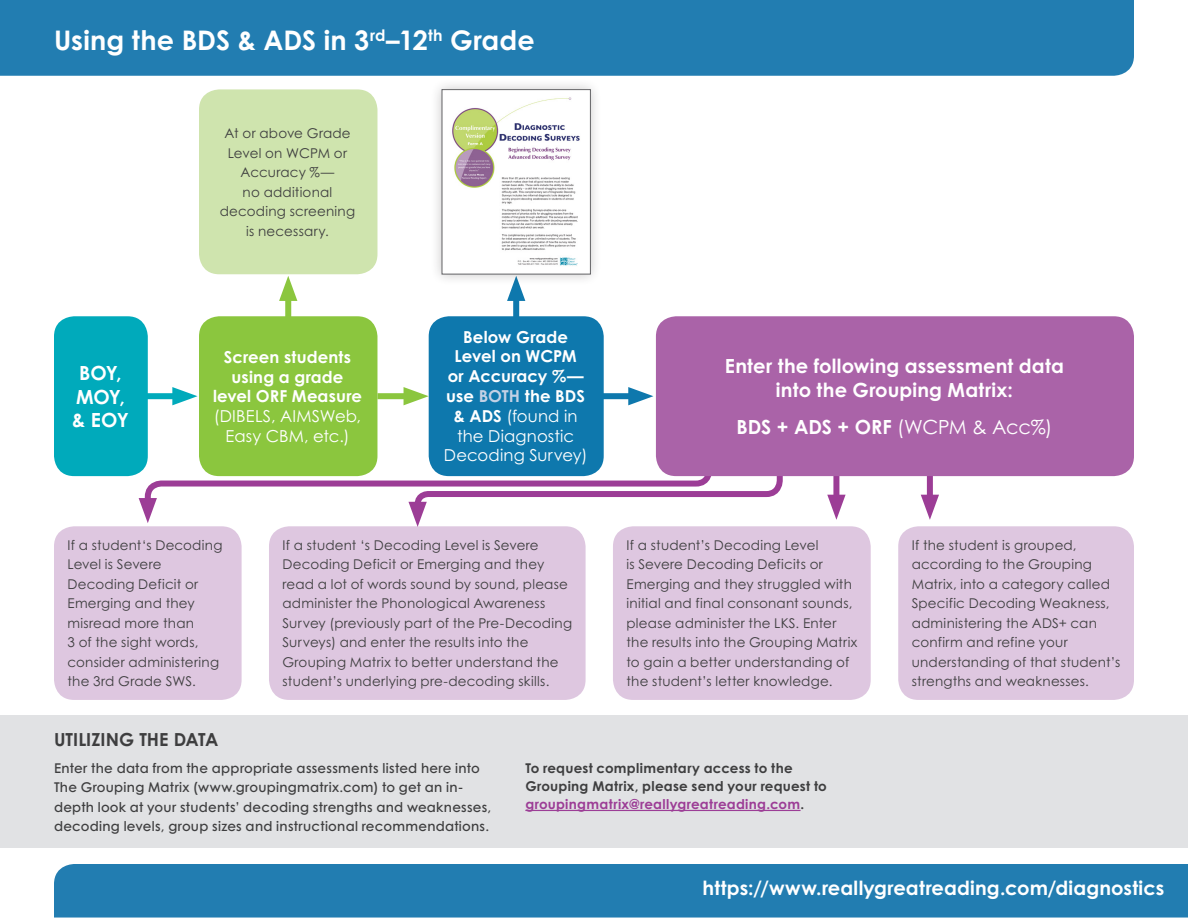
<style>
.page{position:relative;width:1188px;height:918px;background:#fff}
.page>*{position:absolute;margin:0;border:0;box-sizing:border-box;transform-origin:0 0}
.t1{font:700 27px "RGR Century Gothic";letter-spacing:.005em;color:#fff}
.t2{font:700 19.5px/23.4px "RGR Century Gothic";letter-spacing:.005em;color:#fff;text-align:center}
.t3{font:700 19.5px/23.4px "RGR Century Gothic";letter-spacing:-.03em;color:#fff;text-align:center}
.t4{font:700 18px "RGR Century Gothic";letter-spacing:.005em;color:#3e3e3f}
.t5{font:700 16.5px/19.8px "RGR Century Gothic";letter-spacing:.005em;color:#fff;text-align:center}
.t6{font:13.5px/19.5px "RGR Century Gothic";letter-spacing:.015em;color:#3e3e3f}
.t7{font:600 13.5px/19.5px "RGR Century Gothic";letter-spacing:.02em;color:#3e3e3f}
.t8{font:700 13.5px/18px "RGR Century Gothic";letter-spacing:.02em;color:#3e3e3f}
.s1{font-weight:400}
.s2{color:#c3d1e5}
.s3{color:#9c3d96}
</style>
<div class="page">
<div style="left:0;top:0;width:1134px;height:76px;background:#227db1"></div>
<div style="left:54px;top:864px;width:1134px;height:54px;background:#227db1"></div>
<div style="left:613px;top:526px;width:258px;height:174px;background:#dec7e0;border-radius:20px"></div>
<div style="left:269px;top:526px;width:317px;height:174px;background:#dec7e0;border-radius:20px"></div>
<div style="left:54px;top:526px;width:188px;height:174px;background:#dec7e0;border-radius:20px"></div>
<div style="left:898px;top:526px;width:236px;height:174px;background:#dec7e0;border-radius:20px"></div>
<div style="left:927px;top:445px;width:6px;height:60px;background:#9c3d96"></div>
<svg style="left:921px;top:495px;width:18px;height:25px"></svg>
<div style="left:833px;top:445px;width:6px;height:60px;background:#9c3d96"></div>
<svg style="left:827px;top:495px;width:19px;height:25px"></svg>
<svg style="left:139px;top:439px;width:647px;height:88px"></svg>
<div style="left:513px;top:291px;width:6px;height:36px;background:#0e78ad"></div>
<svg style="left:507px;top:286px;width:18px;height:15px"></svg>
<div style="left:285px;top:291px;width:6px;height:36px;background:#8bc63e"></div>
<svg style="left:279px;top:276px;width:18px;height:25px"></svg>
<div style="left:430px;top:78px;width:172px;height:208px;background:#231f20;opacity:.25"></div>
<div style="left:442px;top:90px;width:148px;height:184px;background:#fff"></div>
<img style="left:452px;top:97px;width:128px;height:169px">
<div style="left:442px;top:89px;width:149px;height:185px;border:1px solid #636366"></div>
<div style="left:0;top:716px;width:1188px;height:132px;background:#e1e2e4"></div>
<hr style="left:525px;top:810px;width:276px;height:1px;background:#9c3d96">
<div style="left:54px;top:316px;width:94px;height:160px;background:#0ab;border-radius:20px"></div>
<div style="left:199px;top:316px;width:178px;height:160px;background:#8bc63e;border-radius:20px"></div>
<div style="left:199px;top:89px;width:178px;height:185px;background:#cfe4ae;border-radius:20px"></div>
<div style="left:429px;top:316px;width:175px;height:160px;background:#0e78ad;border-radius:20px"></div>
<div style="left:656px;top:316px;width:478px;height:160px;background:#aa63a8;border-radius:20px"></div>
<div style="left:146px;top:393px;width:37px;height:6px;background:#0ab"></div>
<svg style="left:172px;top:387px;width:26px;height:18px"></svg>
<div style="left:377px;top:393px;width:37px;height:6px;background:#8bc63e"></div>
<svg style="left:404px;top:387px;width:25px;height:18px"></svg>
<div style="left:602px;top:393px;width:37px;height:6px;background:#0e78ad"></div>
<svg style="left:628px;top:387px;width:25px;height:18px"></svg>
<h1 class="t1" style="left:54px;top:23px;width:482px">Using the BDS &amp; ADS in 3<sup>rd</sup>–12<sup>th</sup> Grade</h1>
<p class="t3" style="left:72px;top:361px;width:58px">BOY,<br>MOY, &amp; EOY</p>
<p class="t6" style="left:220px;top:123px;width:137px;text-align:center">At or above Grade<br>Level on WCPM or<br>Accuracy %—<br>no additional decoding screening is necessary.</p>
<p class="t5" style="left:213px;top:347px;width:150px">Screen students using a grade level ORF Measure <span class="s1">(DIBELS, AIMSWeb,<br>Easy CBM, etc.)</span></p>
<p class="t5" style="left:444px;top:326px;width:145px">Below Grade<br>Level on WCPM<br>or Accuracy %— use <span class="s2">BOTH</span> the BDS &amp; ADS <span class="s1">(found in the Diagnostic<br>Decoding Survey)</span></p>
<p class="t2" style="left:725px;top:354px;width:341px">Enter the following assessment data into the Grouping Matrix:</p>
<p class="t2" style="left:736px;top:414px;width:318px">BDS + ADS + ORF <span class="s1">(WCPM &amp; Acc%)</span></p>
<p class="t6" style="left:68px;top:535px;width:156px">If a student‘s Decoding<br>Level is Severe<br>Decoding Deficit or<br>Emerging and they misread more than<br>3 of the sight words, consider administering the 3rd Grade SWS.</p>
<p class="t6" style="left:912px;top:535px;width:210px">If the student is grouped, according to the Grouping<br>Matrix, into a category called<br>Specific Decoding Weakness, administering the ADS+ can confirm and refine your understanding of that student’s strengths and weaknesses.</p>
<p class="t6" style="left:282px;top:535px;width:291px">If a student ‘s Decoding Level is Severe Decoding Deficit or Emerging and they read a lot of words sound by sound, please administer the Phonological Awareness Survey (previously part of the Pre-Decoding Surveys) and enter the results into the Grouping Matrix to better understand the student’s underlying pre-decoding skills.</p>
<p class="t6" style="left:626px;top:535px;width:232px">If a student’s Decoding Level<br>is Severe Decoding Deficits or Emerging and they struggled with initial and final consonant sounds, please administer the LKS. Enter the results into the Grouping Matrix to gain a better understanding of the student’s letter knowledge.</p>
<p class="t4" style="left:54px;top:728px;width:166px">UTILIZING THE DATA</p>
<p class="t7" style="left:54px;top:758px;width:439px">Enter the data from the appropriate assessments listed here into The Grouping Matrix (www.groupingmatrix.com) to get an in&shy;depth look at your students’ decoding strengths and weaknesses, decoding levels, group sizes and instructional recommendations.</p>
<p class="t8" style="left:525px;top:758px;width:303px">To request complimentary access to the<br>Grouping Matrix, please send your request to <span class="s3">groupingmatrix@reallygreatreading.com</span>.</p>
<h2 class="t2" style="left:703px;top:876px;width:463px">https://www.reallygreatreading.com/diagnostics</h2>
</div>
